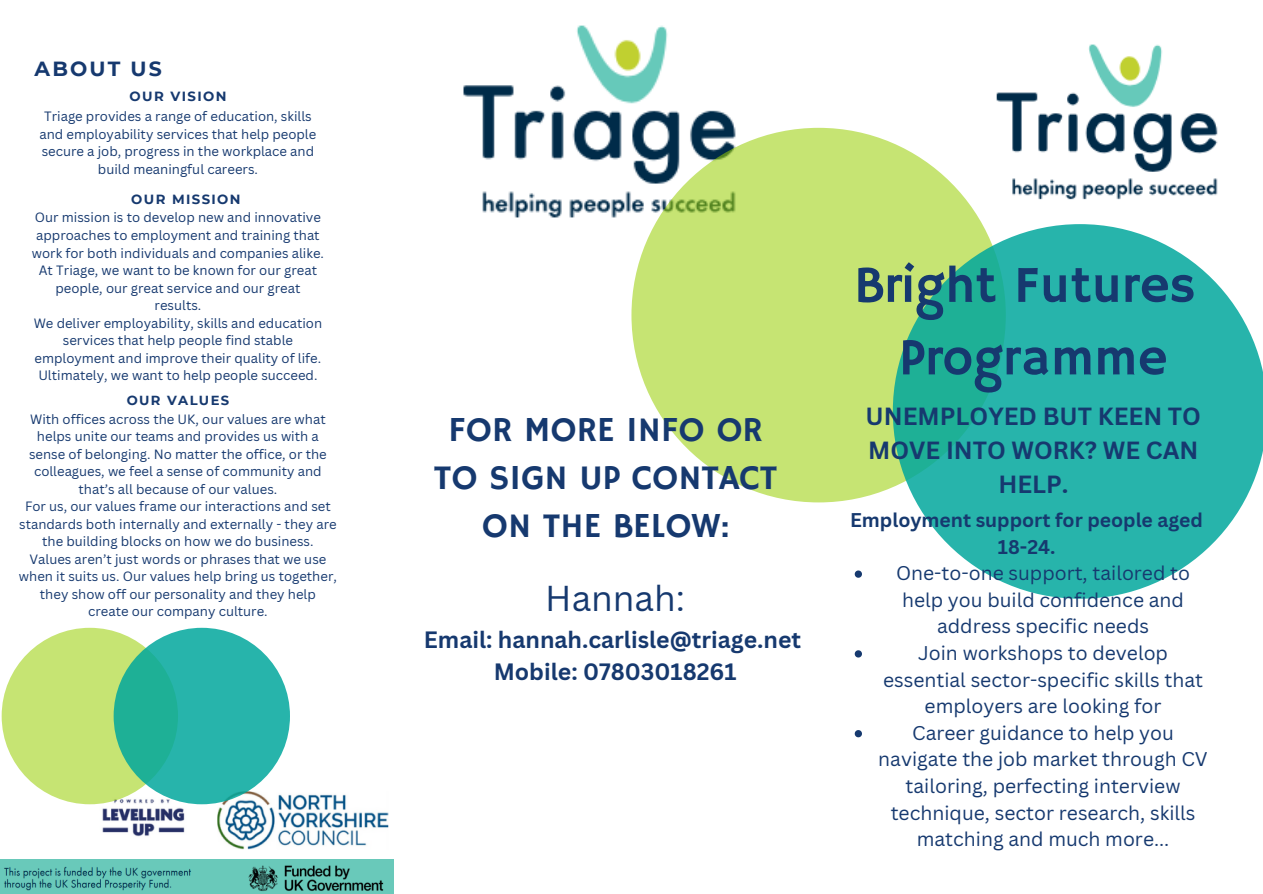
<style>
.page{position:relative;width:1263px;height:894px;background:#fff}
.page>*{position:absolute;margin:0;border:0;box-sizing:border-box;transform-origin:0 0}
.t1{font:51.9px/72.4px "Hammersmith One";color:#16396f;text-align:center}
.t2{font:34.95px/48.2px "Hammersmith One";color:#16396f;text-align:center}
.t3{font:34.95px "Canva Sans";color:#16396f}
.t4{font:700 24.15px/33.8px "Canva Sans";color:#16396f;text-align:center}
.t5{font:700 22.95px/31.5px "Canva Sans";color:#16396f;text-align:center}
.t6{font:700 20.4px "Montserrat";letter-spacing:.105em;color:#16396f}
.t7{font:19.35px/26.5px "Canva Sans";color:#16396f;text-align:center}
.t8{font:700 19.35px/26.5px "Canva Sans";color:#16396f;text-align:center}
.t9{font:700 13.35px "Montserrat";letter-spacing:.105em;color:#16396f}
.t10{font:13.2px/17.5px "Canva Sans";color:#16396f;text-align:center}
.t11{font:700 13.2px "Montserrat";letter-spacing:.105em;color:#16396f}
</style>
<div class="page">
<img style="left:973px;top:44px;width:245px;height:179px">
<img style="left:463px;top:25px;width:332px;height:216px">
<div style="left:631px;top:128px;width:375px;height:374px;background:#c6e473;border-radius:50%"></div>
<svg style="left:893px;top:224px;width:370px;height:374px;fill:#27b4ab"></svg>
<img style="left:90px;top:777px;width:299px;height:73px">
<div style="left:2px;top:627px;width:176px;height:177px;background:#c6e473;border-radius:50%"></div>
<div style="left:114px;top:627px;width:176px;height:177px;background:linear-gradient(to right,#1fb098,#2cb6b2);border-radius:50%"></div>
<img style="left:0;top:859px;width:393px;height:34px">
<svg style="left:855px;top:570px;width:7px;height:7px"></svg>
<svg style="left:855px;top:650px;width:7px;height:7px"></svg>
<svg style="left:855px;top:730px;width:7px;height:7px"></svg>
<p class="t6" style="left:35px;top:56px;width:129px">ABOUT US</p>
<p class="t9" style="left:130px;top:88px;width:98px">OUR VISION</p>
<p class="t10" style="left:40px;top:107px;width:278px">Triage provides a range of education, skills and employability services that help people secure a job, progress in the workplace and build meaningful careers.</p>
<p class="t11" style="left:131px;top:191px;width:111px">OUR MISSION</p>
<p class="t10" style="left:32px;top:208px;width:294px">Our mission is to develop new and innovative approaches to employment and training that work for both individuals and companies alike.</p>
<p class="t10" style="left:39px;top:261px;width:280px">At Triage, we want to be known for our great people, our great service and our great results.</p>
<h1 class="t10" style="left:34px;top:313px;width:290px">We deliver employability, skills and education services that help people find stable employment and improve their quality of life.</h1>
<h3 class="t10" style="left:38px;top:366px;width:281px">Ultimately, we want to help people succeed.</h3>
<p class="t11" style="left:127px;top:391px;width:104px">OUR VALUES</p>
<p class="t10" style="left:29px;top:409px;width:299px">With offices across the UK, our values are what helps unite our teams and provides us with a sense of belonging. No matter the office, or the colleagues, we feel a sense of community and that’s all because of our values.</p>
<p class="t10" style="left:19px;top:497px;width:319px">For us, our values frame our interactions and set standards both internally and externally - they are the building blocks on how we do business.</p>
<p class="t10" style="left:19px;top:549px;width:320px">Values aren’t just words or phrases that we use when it suits us. Our values help bring us together, they show off our personality and they help create our company culture.</p>
<h2 class="t2" style="left:434px;top:407px;width:345px">FOR MORE INFO OR<br>TO SIGN UP CONTACT<br>ON THE BELOW:</h2>
<h6 class="t3" style="left:545px;top:573px;width:141px">Hannah:</h6>
<h6 class="t5" style="left:424px;top:623px;width:379px">Email: hannah.carlisle@triage.net<br>Mobile: 07803018261</h6>
<p class="t1" style="left:854px;top:251px;width:343px">Bright Futures<br>Programme</p>
<p class="t4" style="left:866px;top:398px;width:337px">UNEMPLOYED BUT KEEN TO<br>MOVE INTO WORK? WE CAN<br>HELP.</p>
<p class="t8" style="left:850px;top:506px;width:354px">Employment support for people aged<br>18-24.</p>
<p class="t7" style="left:896px;top:559px;width:296px">One-to-one support, tailored to help you build confidence and address specific needs</p>
<p class="t7" style="left:883px;top:639px;width:321px">Join workshops to develop essential sector-specific skills that employers are looking for</p>
<p class="t7" style="left:878px;top:718px;width:331px">Career guidance to help you navigate the job market through CV tailoring, perfecting interview technique, sector research, skills matching and much more...</p>
</div>
